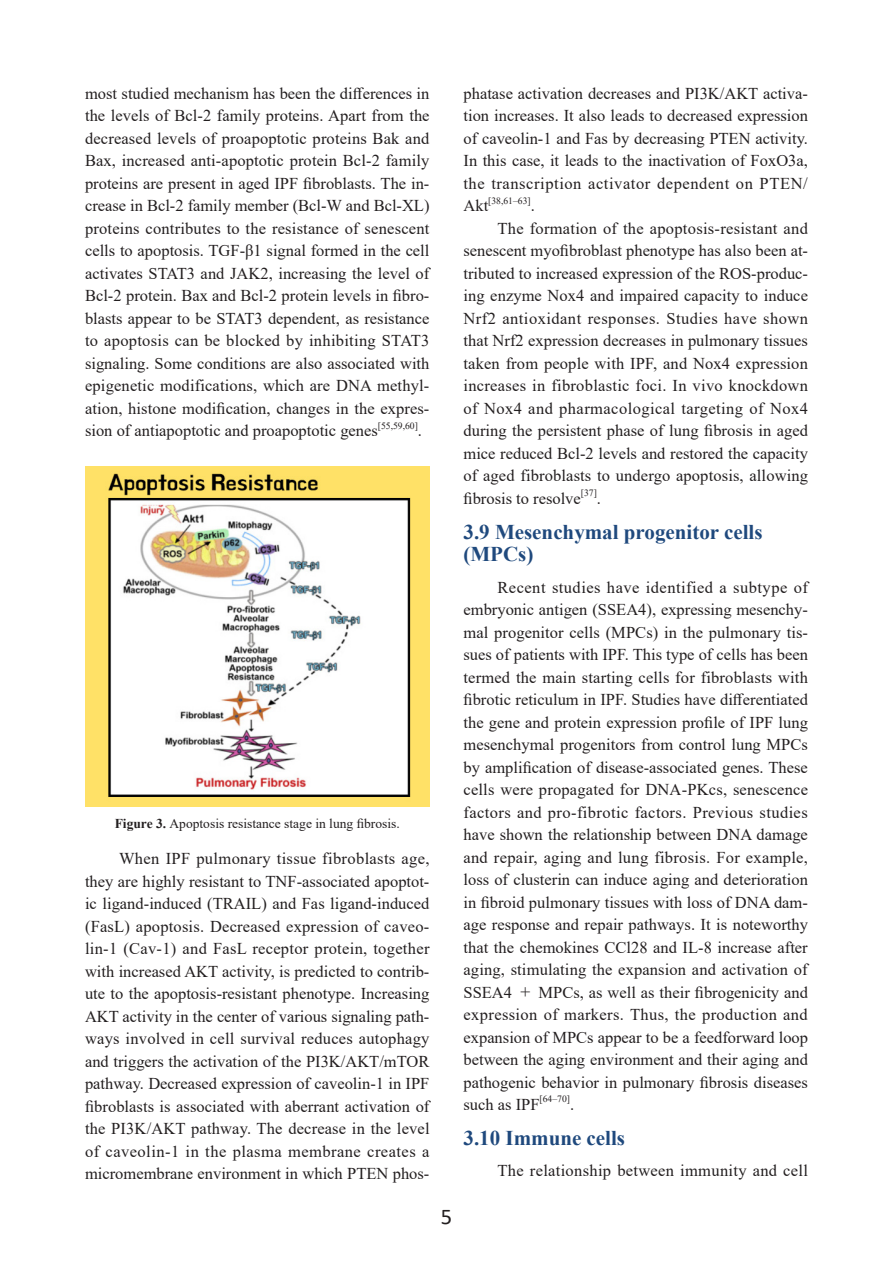
<style>
.page{position:relative;width:893px;height:1263px;background:#fff}
.page>*{position:absolute;margin:0;border:0;box-sizing:border-box;transform-origin:0 0}
.t1{font:22.5px "Calibri";color:#231f20}
.二级标题{font:700 21px/22.5px "Times New Roman";color:#1f497d}
.正文{font:16.5px/22.5px "Times New Roman";color:#231f20;text-align:justify}
.正文-2{font:16.5px "Times New Roman";letter-spacing:.02em;color:#231f20}
.图说表注{font:13.5px "Times New Roman";color:#231f20}
.正文-3{font:9.6px "Times New Roman";color:#231f20}
.s1{font-weight:700}
.s2{font-family:"Yu Gothic"}
</style>
<div class="page">
<img style="left:85px;top:467px;width:344px;height:339px">
<p class="正文" style="left:85px;top:81px;width:346px">most studied mechanism has been the differences in the levels of Bcl-2 family proteins. Apart from the decreased levels of proapoptotic proteins Bak and Bax, increased anti-apoptotic protein Bcl-2 family proteins are present in aged IPF fibroblasts. The in&shy;crease in Bcl-2 family member (Bcl-W and Bcl-XL) proteins contributes to the resistance of senescent cells to apoptosis. TGF-β1 signal formed in the cell activates STAT3 and JAK2, increasing the level of Bcl-2 protein. Bax and Bcl-2 protein levels in fibro&shy;blasts appear to be STAT3 dependent, as resistance to apoptosis can be blocked by inhibiting STAT3 signaling. Some conditions are also associated with epigenetic modifications, which are DNA methyl&shy;ation, histone modification, changes in the expres&shy;sion of antiapoptotic and proapoptotic genes</p>
<p class="正文-3" style="left:378px;top:418px;width:42px">[55,59,60]</p>
<p class="正文" style="left:418px;top:419px;width:6px">.</p>
<p class="图说表注" style="left:115px;top:814px;width:287px"><span class="s1">Figure 3.</span> Apoptosis resistance stage in lung fibrosis.</p>
<p class="正文" style="left:85px;top:847px;width:346px;text-indent:34px">When IPF pulmonary tissue fibroblasts age, they are highly resistant to TNF-associated apoptot&shy;ic ligand-induced (TRAIL) and Fas ligand-induced (FasL) apoptosis. Decreased expression of caveo&shy;lin-1 (Cav-1) and FasL receptor protein, together with increased AKT activity, is predicted to contrib&shy;ute to the apoptosis-resistant phenotype. Increasing AKT activity in the center of various signaling path&shy;ways involved in cell survival reduces autophagy and triggers the activation of the PI3K/AKT/mTOR pathway. Decreased expression of caveolin-1 in IPF fibroblasts is associated with aberrant activation of the PI3K/AKT pathway. The decrease in the level of caveolin-1 in the plasma membrane creates a micromembrane environment in which PTEN phos-</p>
<h1 class="t1" style="left:441px;top:1201px;width:13px">5</h1>
<p class="正文" style="left:463px;top:81px;width:346px">phatase activation decreases and PI3K/AKT activa&shy;tion increases. It also leads to decreased expression of caveolin-1 and Fas by decreasing PTEN activity.<br>In this case, it leads to the inactivation of FoxO3a, the transcription activator dependent on PTEN/ Akt</p>
<p class="正文-3" style="left:488px;top:193px;width:44px">[38,61–63]</p>
<p class="正文" style="left:531px;top:194px;width:6px">.</p>
<p class="正文" style="left:463px;top:216px;width:346px;text-indent:34px">The formation of the apoptosis-resistant and senescent myofibroblast phenotype has also been at&shy;tributed to increased expression of the ROS-produc&shy;ing enzyme Nox4 and impaired capacity to induce Nrf2 antioxidant responses. Studies have shown that Nrf2 expression decreases in pulmonary tissues taken from people with IPF, and Nox4 expression increases in fibroblastic foci. In vivo knockdown of Nox4 and pharmacological targeting of Nox4 during the persistent phase of lung fibrosis in aged mice reduced Bcl-2 levels and restored the capacity of aged fibroblasts to undergo apoptosis, allowing fibrosis to resolve</p>
<p class="正文-3" style="left:581px;top:486px;width:18px">[37]</p>
<p class="正文" style="left:597px;top:486px;width:6px">.</p>
<p class="二级标题" style="left:463px;top:520px;width:301px">3.9 Mesenchymal progenitor cells (MPCs)</p>
<p class="正文" style="left:463px;top:575px;width:346px;text-indent:34px">Recent studies have identified a subtype of embryonic antigen (SSEA4), expressing mesenchy&shy;mal progenitor cells (MPCs) in the pulmonary tis&shy;sues of patients with IPF. This type of cells has been termed the main starting cells for fibroblasts with fibrotic reticulum in IPF. Studies have differentiated the gene and protein expression profile of IPF lung mesenchymal progenitors from control lung MPCs by amplification of disease-associated genes. These cells were propagated for DNA-PKcs, senescence factors and pro-fibrotic factors. Previous studies have shown the relationship between DNA damage and repair, aging and lung fibrosis. For example, loss of clusterin can induce aging and deterioration in fibroid pulmonary tissues with loss of DNA dam&shy;age response and repair pathways. It is noteworthy that the chemokines CCl28 and IL-8 increase after aging, stimulating the expansion and activation of SSEA4 <span class="s2">＋</span> MPCs, as well as their fibrogenicity and expression of markers. Thus, the production and expansion of MPCs appear to be a feedforward loop between the aging environment and their aging and pathogenic behavior in pulmonary fibrosis diseases such as IPF</p>
<p class="正文-3" style="left:540px;top:1092px;width:32px">[64–70]</p>
<p class="正文" style="left:570px;top:1093px;width:6px">.</p>
<p class="二级标题" style="left:463px;top:1126px;width:163px">3.10 Immune cells</p>
<p class="正文-2" style="left:497px;top:1159px;width:312px">The relationship between immunity and cell</p>
</div>
